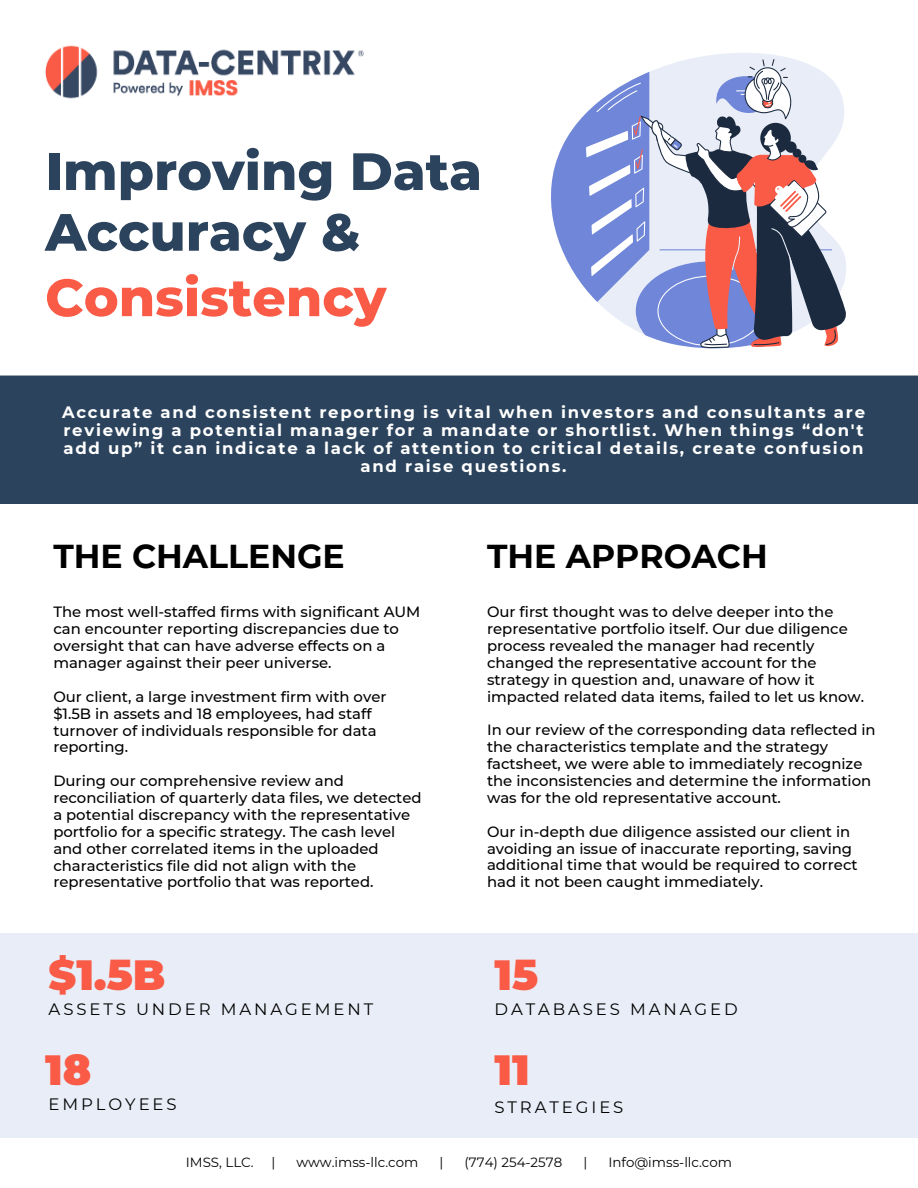
<style>
.page{position:relative;width:918px;height:1188px;background:#fff}
.page>*{position:absolute;margin:0;border:0;box-sizing:border-box;transform-origin:0 0}
.t1{font:800 52.35px/60.8px "Montserrat";color:#2b435c}
.t2{font:800 52.35px "Montserrat";color:#f95b46}
.t3{font:900 42.15px "Montserrat";color:#f95b46}
.t4{font:700 33px "Montserrat";color:#000}
.t5{font:700 16.5px/18px "Montserrat";letter-spacing:.105em;color:#fff;text-align:center}
.t6{font:16.5px "Montserrat";letter-spacing:.175em;color:#000}
.t7{font:500 14.85px/16.8px "Montserrat";color:#000}
.t8{font:13.35px "Montserrat";color:#000}
</style>
<div class="page">
<img style="left:45px;top:45px;width:319px;height:54px">
<div style="left:0;top:376px;width:918px;height:128px;background:#2b435c"></div>
<svg style="left:691px;top:53px;width:101px;height:6px"></svg>
<svg style="left:551px;top:59px;width:295px;height:290px"></svg>
<div style="left:0;top:934px;width:918px;height:204px;background:#e9edf7"></div>
<h6 class="t1" style="left:45px;top:141px;width:438px">Improving Data<br>Accuracy &amp;</h6>
<h6 class="t2" style="left:45px;top:265px;width:343px">Consistency</h6>
<h6 class="t5" style="left:62px;top:403px;width:805px">Accurate and consistent reporting is vital when investors and consultants are reviewing a potential manager for a mandate or shortlist. When things “don't add up” it can indicate a lack of attention to critical details, create confusion and raise questions.</h6>
<h6 class="t4" style="left:53px;top:536px;width:293px">THE CHALLENGE</h6>
<h1 class="t7" style="left:53px;top:604px;width:369px">The most well-staffed firms with significant AUM can encounter reporting discrepancies due to oversight that can have adverse effects on a manager against their peer universe.</h1>
<h1 class="t7" style="left:53px;top:688px;width:335px">Our client, a large investment firm with over $1.5B in assets and 18 employees, had staff turnover of individuals responsible for data reporting.</h1>
<p class="t7" style="left:53px;top:772px;width:370px">During our comprehensive review and reconciliation of quarterly data files, we detected a potential discrepancy with the representative portfolio for a specific strategy. The cash level and other correlated items in the uploaded characteristics file did not align with the representative portfolio that was reported.</p>
<h6 class="t4" style="left:487px;top:536px;width:282px">THE APPROACH</h6>
<h5 class="t7" style="left:487px;top:604px;width:379px">Our first thought was to delve deeper into the representative portfolio itself. Our due diligence process revealed the manager had recently changed the representative account for the strategy in question and, unaware of how it impacted related data items, failed to let us know.</h5>
<h3 class="t7" style="left:487px;top:722px;width:390px">In our review of the corresponding data reflected in the characteristics template and the strategy factsheet, we were able to immediately recognize the inconsistencies and determine the information was for the old representative account.</h3>
<h3 class="t7" style="left:487px;top:823px;width:372px">Our in-depth due diligence assisted our client in avoiding an issue of inaccurate reporting, saving additional time that would be required to correct had it not been caught immediately.</h3>
<h2 class="t3" style="left:49px;top:949px;width:118px">$1.5B</h2>
<h4 class="t3" style="left:495px;top:949px;width:45px">15</h4>
<h4 class="t6" style="left:49px;top:999px;width:326px">ASSETS UNDER MANAGEMENT</h4>
<h4 class="t6" style="left:495px;top:999px;width:245px">DATABASES MANAGED</h4>
<h4 class="t3" style="left:45px;top:1044px;width:48px">18</h4>
<p class="t3" style="left:495px;top:1044px;width:37px">11</p>
<p class="t6" style="left:49px;top:1094px;width:130px">EMPLOYEES</p>
<p class="t6" style="left:495px;top:1097px;width:130px">STRATEGIES</p>
<h6 class="t8" style="left:186px;top:1155px;width:69px">IMSS, LLC.</h6>
<h6 class="t8" style="left:271px;top:1155px;width:5px">|</h6>
<h6 class="t8" style="left:296px;top:1155px;width:123px">www.imss-llc.com</h6>
<h6 class="t8" style="left:439px;top:1155px;width:5px">|</h6>
<h6 class="t8" style="left:465px;top:1155px;width:99px">(774) 254-2578</h6>
<h6 class="t8" style="left:583px;top:1155px;width:5px">|</h6>
<h6 class="t8" style="left:608px;top:1155px;width:125px">Info@imss-llc.com</h6>
</div>
